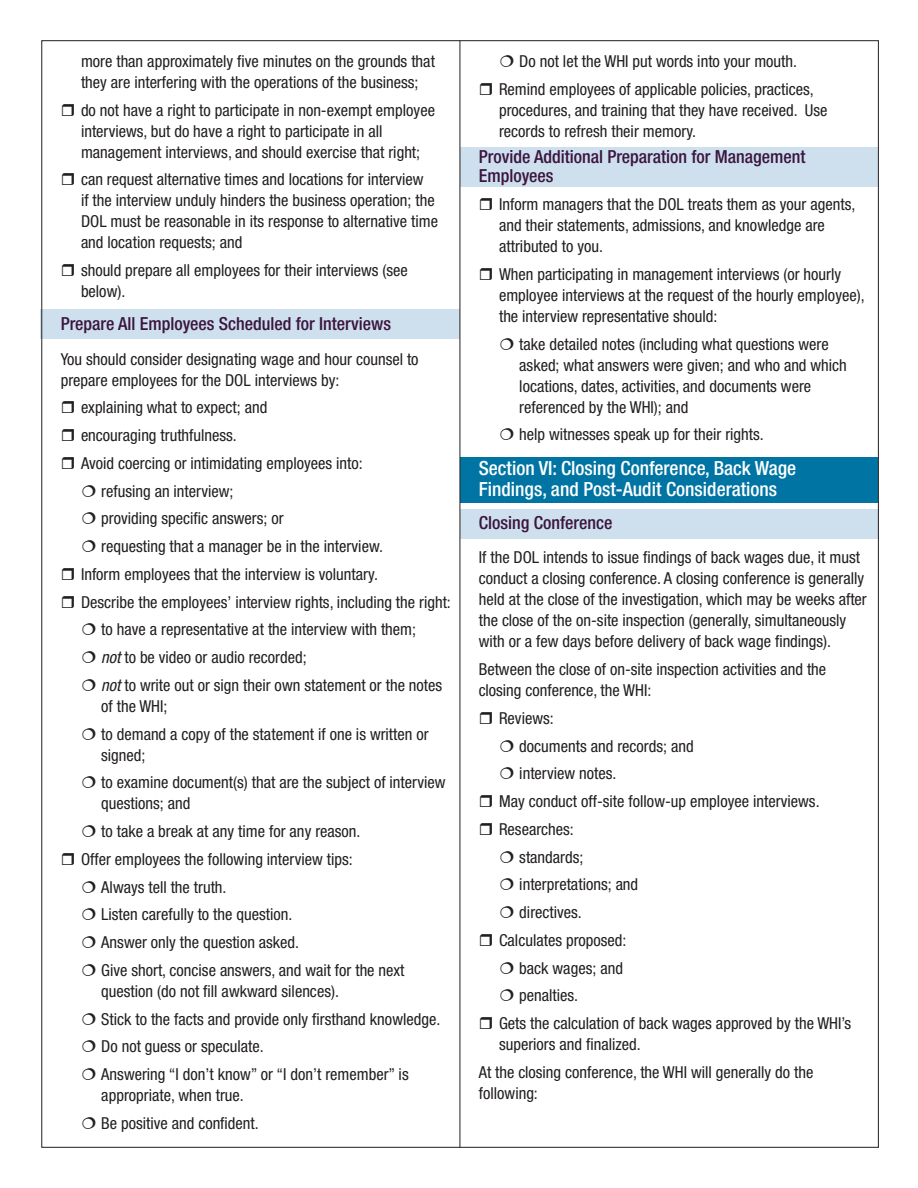
<style>
.page{position:relative;width:918px;height:1188px;background:#fff}
.page>*{position:absolute;margin:0;border:0;box-sizing:border-box;transform-origin:0 0}
.Paragraph_Style_1{font:500 condensed 19.5px/21px "Helvetica Neue LT";color:#fff}
.t1{font:500 condensed 18px/19.5px "Helvetica Neue LT";color:#3a153f}
.Paragraph_Style_1-2{font:condensed 16.5px/21px "Helvetica Neue LT";color:#231f20}
.s1{font-style:italic}
</style>
<div class="page">
<div style="left:40px;top:309px;width:420px;height:30px;background:#cedfed"></div>
<div style="left:460px;top:509px;width:419px;height:30px;background:#cedfed"></div>
<div style="left:460px;top:147px;width:418px;height:39px;background:#cedfed"></div>
<div style="left:460px;top:457px;width:418px;height:46px;background:#0075a4"></div>
<hr style="left:460px;top:40px;width:1px;height:1108px;background:#231f20">
<p class="Paragraph_Style_1-2" style="left:81px;top:51px;width:356px">more than approximately five minutes on the grounds that they are interfering with the operations of the business;</p>
<p class="Paragraph_Style_1-2" style="left:81px;top:99px;width:356px">do not have a right to participate in non-exempt employee interviews, but do have a right to participate in all management interviews, and should exercise that right;</p>
<p class="Paragraph_Style_1-2" style="left:81px;top:169px;width:359px">can request alternative times and locations for interview<br>if the interview unduly hinders the business operation; the DOL must be reasonable in its response to alternative time and location requests; and</p>
<p class="Paragraph_Style_1-2" style="left:81px;top:260px;width:328px">should prepare all employees for their interviews (see below).</p>
<p class="t1" style="left:61px;top:314px;width:332px">Prepare All Employees Scheduled for Interviews</p>
<p class="Paragraph_Style_1-2" style="left:61px;top:348px;width:359px">You should consider designating wage and hour counsel to prepare employees for the DOL interviews by:</p>
<p class="Paragraph_Style_1-2" style="left:81px;top:397px;width:188px">explaining what to expect; and</p>
<p class="Paragraph_Style_1-2" style="left:81px;top:425px;width:157px">encouraging truthfulness.</p>
<p class="Paragraph_Style_1-2" style="left:81px;top:453px;width:283px">Avoid coercing or intimidating employees into:</p>
<p class="Paragraph_Style_1-2" style="left:101px;top:480px;width:134px">refusing an interview;</p>
<p class="Paragraph_Style_1-2" style="left:101px;top:508px;width:184px">providing specific answers; or</p>
<p class="Paragraph_Style_1-2" style="left:101px;top:536px;width:283px">requesting that a manager be in the interview.</p>
<p class="Paragraph_Style_1-2" style="left:81px;top:564px;width:299px">Inform employees that the interview is voluntary.</p>
<p class="Paragraph_Style_1-2" style="left:81px;top:591px;width:371px">Describe the employees’ interview rights, including the right:</p>
<p class="Paragraph_Style_1-2" style="left:101px;top:619px;width:316px">to have a representative at the interview with them;</p>
<p class="Paragraph_Style_1-2" style="left:101px;top:647px;width:207px"><span class="s1">not</span> to be video or audio recorded;</p>
<p class="Paragraph_Style_1-2" style="left:101px;top:675px;width:343px"><span class="s1">not</span> to write out or sign their own statement or the notes of the WHI;</p>
<p class="Paragraph_Style_1-2" style="left:101px;top:723px;width:329px">to demand a copy of the statement if one is written or signed;</p>
<p class="Paragraph_Style_1-2" style="left:101px;top:772px;width:346px">to examine document(s) that are the subject of interview questions; and</p>
<p class="Paragraph_Style_1-2" style="left:101px;top:821px;width:261px">to take a break at any time for any reason.</p>
<p class="Paragraph_Style_1-2" style="left:81px;top:849px;width:273px">Offer employees the following interview tips:</p>
<p class="Paragraph_Style_1-2" style="left:101px;top:876px;width:127px">Always tell the truth.</p>
<p class="Paragraph_Style_1-2" style="left:101px;top:904px;width:193px">Listen carefully to the question.</p>
<p class="Paragraph_Style_1-2" style="left:101px;top:932px;width:199px">Answer only the question asked.</p>
<p class="Paragraph_Style_1-2" style="left:101px;top:960px;width:305px">Give short, concise answers, and wait for the next question (do not fill awkward silences).</p>
<p class="Paragraph_Style_1-2" style="left:101px;top:1008px;width:341px">Stick to the facts and provide only firsthand knowledge.</p>
<p class="Paragraph_Style_1-2" style="left:101px;top:1036px;width:164px">Do not guess or speculate.</p>
<p class="Paragraph_Style_1-2" style="left:101px;top:1064px;width:309px">Answering “I don’t know” or “I don’t remember” is appropriate, when true.</p>
<p class="Paragraph_Style_1-2" style="left:101px;top:1113px;width:159px">Be positive and confident.</p>
<p class="Paragraph_Style_1-2" style="left:519px;top:51px;width:279px">Do not let the WHI put words into your mouth.</p>
<p class="Paragraph_Style_1-2" style="left:499px;top:78px;width:330px">Remind employees of applicable policies, practices, procedures, and training that they have received. Use records to refresh their memory.</p>
<p class="t1" style="left:479px;top:147px;width:328px">Provide Additional Preparation for Management<br>Employees</p>
<p class="Paragraph_Style_1-2" style="left:499px;top:194px;width:358px">Inform managers that the DOL treats them as your agents, and their statements, admissions, and knowledge are attributed to you.</p>
<p class="Paragraph_Style_1-2" style="left:499px;top:264px;width:367px">When participating in management interviews (or hourly employee interviews at the request of the hourly employee), the interview representative should:</p>
<p class="Paragraph_Style_1-2" style="left:519px;top:333px;width:329px">take detailed notes (including what questions were asked; what answers were given; and who and which locations, dates, activities, and documents were referenced by the WHI); and</p>
<p class="Paragraph_Style_1-2" style="left:519px;top:424px;width:246px">help witnesses speak up for their rights.</p>
<p class="Paragraph_Style_1" style="left:479px;top:457px;width:319px">Section VI: Closing Conference, Back Wage<br>Findings, and Post-Audit Considerations</p>
<p class="t1" style="left:479px;top:513px;width:135px">Closing Conference</p>
<p class="Paragraph_Style_1-2" style="left:479px;top:547px;width:390px">If the DOL intends to issue findings of back wages due, it must conduct a closing conference. A closing conference is generally held at the close of the investigation, which may be weeks after the close of the on-site inspection (generally, simultaneously with or a few days before delivery of back wage findings).</p>
<p class="Paragraph_Style_1-2" style="left:479px;top:659px;width:349px">Between the close of on-site inspection activities and the closing conference, the WHI:</p>
<p class="Paragraph_Style_1-2" style="left:499px;top:708px;width:56px">Reviews:</p>
<p class="Paragraph_Style_1-2" style="left:519px;top:735px;width:176px">documents and records; and</p>
<p class="Paragraph_Style_1-2" style="left:519px;top:763px;width:99px">interview notes.</p>
<p class="Paragraph_Style_1-2" style="left:499px;top:791px;width:322px">May conduct off-site follow-up employee interviews.</p>
<p class="Paragraph_Style_1-2" style="left:499px;top:819px;width:76px">Researches:</p>
<p class="Paragraph_Style_1-2" style="left:519px;top:846px;width:66px">standards;</p>
<p class="Paragraph_Style_1-2" style="left:519px;top:874px;width:120px">interpretations; and</p>
<p class="Paragraph_Style_1-2" style="left:519px;top:902px;width:64px">directives.</p>
<p class="Paragraph_Style_1-2" style="left:499px;top:930px;width:129px">Calculates proposed:</p>
<p class="Paragraph_Style_1-2" style="left:519px;top:957px;width:105px">back wages; and</p>
<p class="Paragraph_Style_1-2" style="left:519px;top:985px;width:60px">penalties.</p>
<p class="Paragraph_Style_1-2" style="left:499px;top:1013px;width:354px">Gets the calculation of back wages approved by the WHI’s superiors and finalized.</p>
<p class="Paragraph_Style_1-2" style="left:479px;top:1062px;width:336px">At the closing conference, the WHI will generally do the following:</p>
</div>
